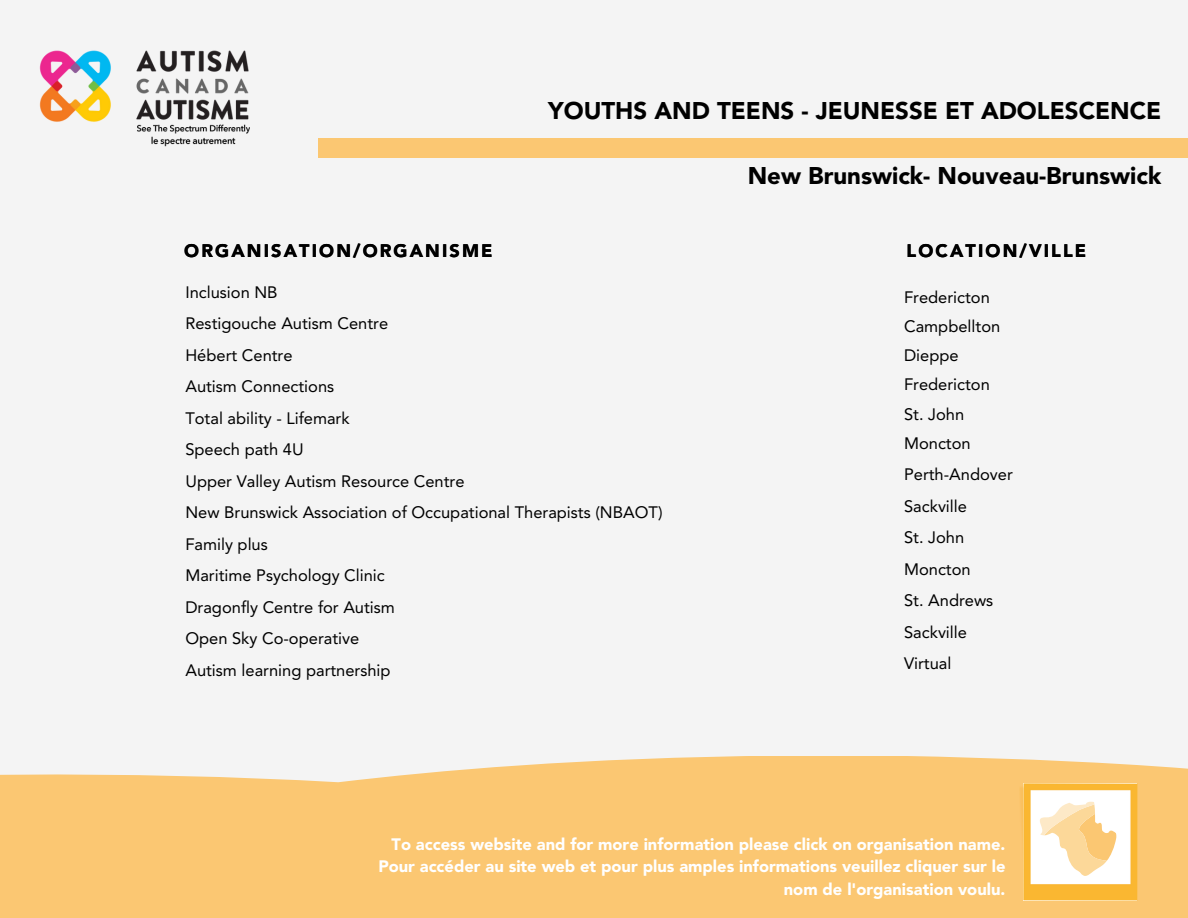
<style>
.page{position:relative;width:1188px;height:918px;background:#f4f4f4}
.page>*{position:absolute;margin:0;border:0;box-sizing:border-box;transform-origin:0 0}
.t1{font:900 24px "Avenir LT Std";color:#000}
.t2{font:900 18px "Avenir LT Std";letter-spacing:.12em;color:#000}
.t3{font:16.5px "Avenir LT Std";color:#000}
.t4{font:900 16.5px/22.5px "Avenir LT Std";color:#fff;text-align:right}
</style>
<div class="page">
<div style="left:319px;top:138px;width:869px;height:20px;background:#fbc772"></div>
<img style="left:39px;top:50px;width:211px;height:97px">
<div style="left:0;top:756px;width:1188px;height:162px;background:#fbc772"></div>
<img style="left:1020px;top:783px;width:117px;height:117px">
<svg style="left:1040px;top:802px;width:76px;height:74px"></svg>
<h1 class="t1" style="left:548px;top:100px;width:615px">YOUTHS AND TEENS - JEUNESSE ET ADOLESCENCE</h1>
<h2 class="t1" style="left:748px;top:166px;width:415px">New Brunswick- Nouveau-Brunswick</h2>
<p class="t2" style="left:184px;top:243px;width:310px">ORGANISATION/ORGANISME</p>
<p class="t2" style="left:907px;top:243px;width:181px">LOCATION/VILLE</p>
<p class="t3" style="left:185px;top:285px;width:94px">Inclusion NB</p>
<p class="t3" style="left:185px;top:317px;width:204px">Restigouche Autism Centre</p>
<p class="t3" style="left:185px;top:348px;width:109px">Hébert Centre</p>
<p class="t3" style="left:185px;top:380px;width:150px">Autism Connections</p>
<p class="t3" style="left:185px;top:411px;width:166px">Total ability - Lifemark</p>
<p class="t3" style="left:185px;top:443px;width:120px">Speech path 4U</p>
<p class="t3" style="left:185px;top:474px;width:281px">Upper Valley Autism Resource Centre</p>
<p class="t3" style="left:185px;top:506px;width:479px">New Brunswick Association of Occupational Therapists (NBAOT)</p>
<p class="t3" style="left:185px;top:537px;width:84px">Family plus</p>
<p class="t3" style="left:185px;top:569px;width:201px">Maritime Psychology Clinic</p>
<p class="t3" style="left:185px;top:600px;width:211px">Dragonfly Centre for Autism</p>
<p class="t3" style="left:185px;top:632px;width:175px">Open Sky Co-operative</p>
<p class="t3" style="left:185px;top:663px;width:207px">Autism learning partnership</p>
<p class="t3" style="left:904px;top:290px;width:87px">Fredericton</p>
<p class="t3" style="left:904px;top:320px;width:98px">Campbellton</p>
<p class="t3" style="left:904px;top:349px;width:56px">Dieppe</p>
<p class="t3" style="left:904px;top:378px;width:87px">Fredericton</p>
<p class="t3" style="left:904px;top:407px;width:62px">St. John</p>
<p class="t3" style="left:904px;top:437px;width:68px">Moncton</p>
<p class="t3" style="left:904px;top:468px;width:110px">Perth-Andover</p>
<p class="t3" style="left:904px;top:500px;width:64px">Sackville</p>
<p class="t3" style="left:904px;top:531px;width:62px">St. John</p>
<p class="t3" style="left:904px;top:563px;width:68px">Moncton</p>
<p class="t3" style="left:904px;top:594px;width:91px">St. Andrews</p>
<p class="t3" style="left:904px;top:626px;width:64px">Sackville</p>
<h4 class="t3" style="left:904px;top:657px;width:49px">Virtual</h4>
<h3 class="t4" style="left:378px;top:834px;width:629px">To access website and for more information please click on organisation name.<br>Pour accéder au site web et pour plus amples informations veuillez cliquer sur le nom de l'organisation voulu.</h3>
</div>
